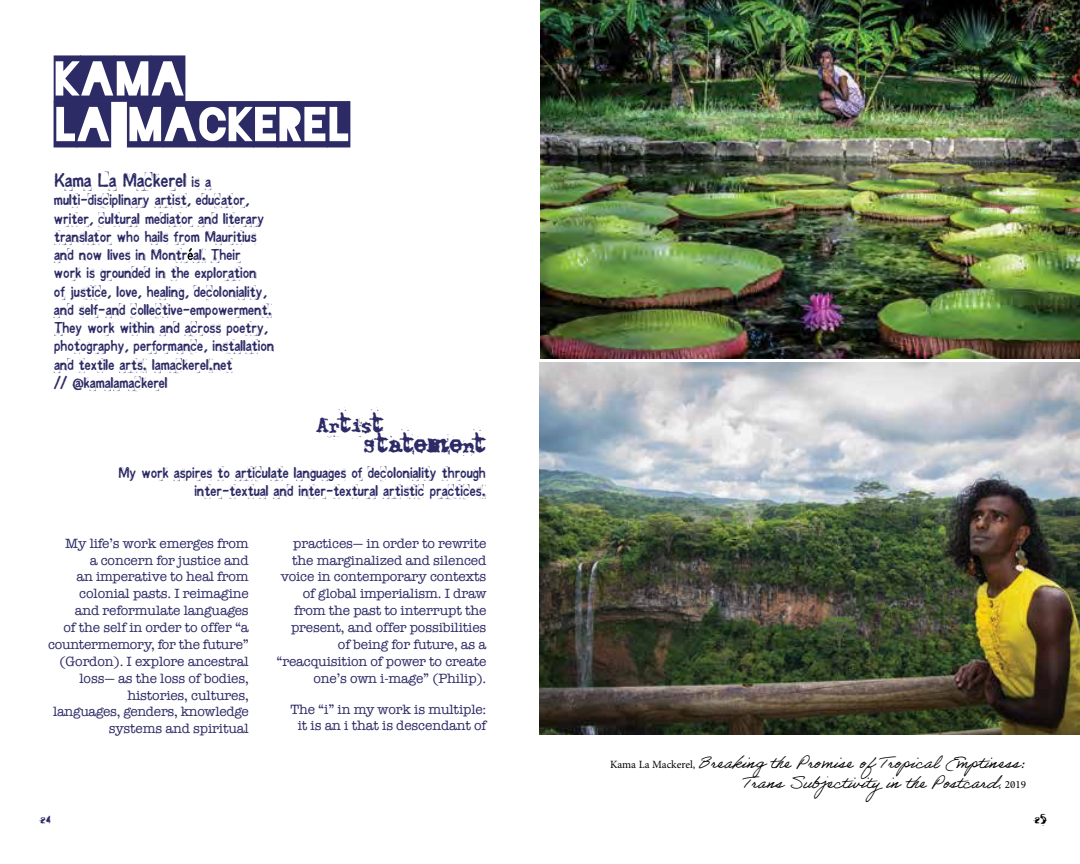
<style>
.page{position:relative;width:1080px;height:864px;background:#fff}
.page>*{position:absolute;margin:0;border:0;box-sizing:border-box;transform-origin:0 0}
.t1{font:55.35px/45.6px "Blackout 2 AM";color:#2d2b66}
.t2{font:27.6px/19.5px "Rochester";letter-spacing:-.02em;color:#2d2b66}
.t3{font:19.35px "Kingthings Printingkit";color:#2d2b66}
.t4{font:16.65px/20px "Adobe Handwriting Ernie";color:#000;text-align:right}
.t5{font:15.15px/18.3px "Kingthings Printingkit";color:#2d2b66}
.t6{font:13.95px "Rochester";color:#2d2b66}
.t7{font:13.95px "Rochester";color:#000}
.t8{font:13.8px/16.8px "American Typewriter";letter-spacing:-.01em;color:#2d2b66;text-align:right}
.s1{font-size:15.15px}
.s2{font-family:"Minion Pro";font-size:11.1px}
</style>
<div class="page">
<img style="left:540px;top:363px;width:540px;height:371px">
<svg style="left:188px;top:248px;width:5px;height:12px"></svg>
<img style="left:540px;top:0;width:540px;height:358px">
<h1 class="t1" style="left:54px;top:60px;width:297px">KAMA<br>LA MACKEREL</h1>
<h3 class="t3" style="left:54px;top:170px;width:159px">Kama La Mackerel <span class="s1">is a</span></h3>
<p class="t5" style="left:54px;top:191px;width:222px">multi-disciplinary artist, educator, writer, cultural mediator and literary translator who hails from Mauritius and now lives in Montr al. Their<br>work is grounded in the exploration<br>of justice, love, healing, decoloniality, and self-and collective-empowerment.<br>They work within and across poetry, photography, performance, installation and textile arts. lamackerel.net<br>// @kamalamackerel</p>
<h2 class="t2" style="left:363px;top:414px;width:124px;text-indent:-48px">ARTIST<br>STATEMENT</h2>
<p class="t5" style="left:119px;top:463px;width:369px;text-align:right">My work aspires to articulate languages of decoloniality through inter-textual and inter-textural artistic practices.</p>
<p class="t8" style="left:48px;top:534px;width:202px">My life’s work emerges from<br>a concern for justice and<br>an imperative to heal from colonial pasts. I reimagine<br>and reformulate languages<br>of the self in order to offer “a countermemory, for the future” (Gordon). I explore ancestral loss— as the loss of bodies, histories, cultures,<br>languages, genders, knowledge systems and spiritual</p>
<p class="t8" style="left:276px;top:534px;width:211px">practices— in order to rewrite the marginalized and silenced voice in contemporary contexts of global imperialism. I draw from the past to interrupt the present, and offer possibilities of being for future, as a “reacquisition of power to create one’s own i-mage” (Philip).</p>
<p class="t8" style="left:290px;top:700px;width:197px;text-align:center">The “i” in my work is multiple: it is an i that is descendant of</p>
<p class="t4" style="left:610px;top:753px;width:417px"><span class="s2">Kama La Mackerel,</span> Breaking the Promise of Tropical Emptiness:<br>Trans Subjectivityin the Postcard<span class="s2">, 2019</span></p>
<p class="t6" style="left:40px;top:810px;width:13px">24</p>
<p class="t7" style="left:1034px;top:810px;width:14px">25</p>
</div>
